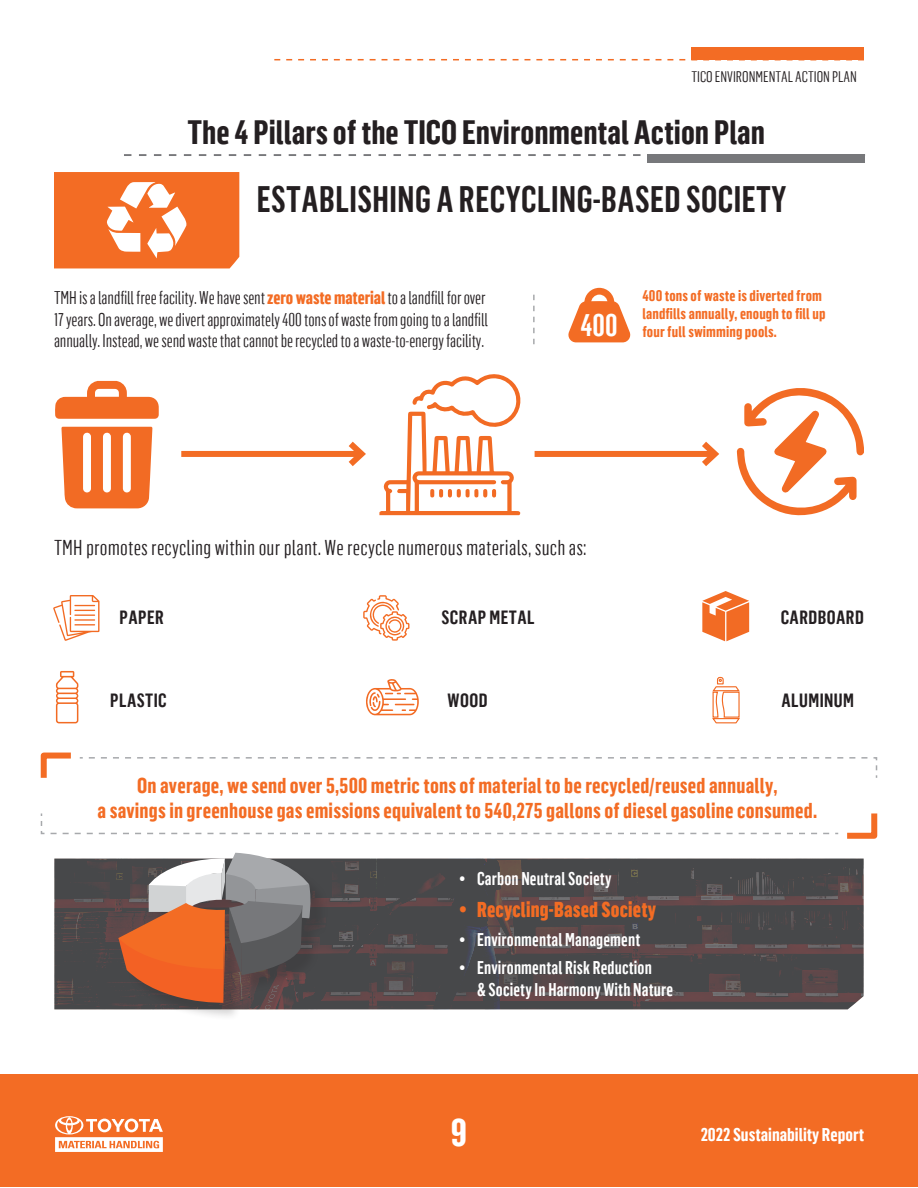
<style>
.page{position:relative;width:918px;height:1188px;background:#fff}
.page>*{position:absolute;margin:0;border:0;box-sizing:border-box;transform-origin:0 0}
.t1{font:700 37.65px "Flama Condensed";color:#fff}
.t2{font:600 36px "Flama Condensed";letter-spacing:.015em;color:#241f21;scale:.95 1}
.t3{font:700 33px "Flama Condensed";color:#241f21}
.t4{font:600 30.45px "Flama Condensed";color:#fff;scale:.95 1}
.t5{font:700 21px/25.2px "Flama Condensed";letter-spacing:.01em;color:#f36c24;text-align:center}
.t6{font:21px "Flama Condensed";letter-spacing:.01em;color:#241f21}
.t7{font:900 21px "Flama Condensed";letter-spacing:.01em;color:#f36c24;scale:.94 1}
.t8{font:600 18.75px "Flama Condensed";letter-spacing:.025em;color:#241f21}
.t9{font:18px/21.6px "Flama Condensed";letter-spacing:-.005em;color:#241f21;scale:.95 1}
.t10{font:600 18px/21.6px "Flama Condensed";letter-spacing:.01em;color:#fff;scale:.94 1}
.t11{font:700 18px "Flama Condensed";color:#fff}
.t12{font:700 15px/18px "Flama Condensed";letter-spacing:.01em;color:#f36c24}
.t13{font:15px "Flama Condensed";color:#241f21}
.s1{font-weight:800;color:#f36c24}
</style>
<div class="page">
<div style="left:0;top:1074px;width:918px;height:113px;background:#f36c24"></div>
<svg style="left:274px;top:59px;width:412px;height:1px"></svg>
<div style="left:691px;top:48px;width:173px;height:12px;background:#f36c24"></div>
<svg style="left:55px;top:1116px;width:108px;height:36px"></svg>
<svg style="left:54px;top:172px;width:185px;height:96px;background:#f48245"></svg>
<svg style="left:363px;top:595px;width:46px;height:46px"></svg>
<svg style="left:53px;top:595px;width:46px;height:46px"></svg>
<svg style="left:56px;top:671px;width:23px;height:52px"></svg>
<svg style="left:366px;top:679px;width:53px;height:36px"></svg>
<svg style="left:702px;top:591px;width:47px;height:133px"></svg>
<svg style="left:55px;top:381px;width:104px;height:38px"></svg>
<svg style="left:61px;top:427px;width:91px;height:81px"></svg>
<svg style="left:379px;top:374px;width:142px;height:141px"></svg>
<svg style="left:737px;top:388px;width:127px;height:128px"></svg>
<div style="left:181px;top:451px;width:181px;height:6px;background:#f36c24"></div>
<svg style="left:342px;top:441px;width:24px;height:26px"></svg>
<div style="left:535px;top:451px;width:180px;height:6px;background:#f36c24"></div>
<svg style="left:696px;top:441px;width:24px;height:25px"></svg>
<img style="left:54px;top:859px;width:810px;height:150px">
<div style="left:122px;top:856px;width:207px;height:165px;background:#231f20;opacity:.19"></div>
<svg style="left:118px;top:853px;width:194px;height:152px;background:#9d7564"></svg>
<svg style="left:40px;top:813px;width:838px;height:26px"></svg>
<svg style="left:40px;top:752px;width:838px;height:26px"></svg>
<svg style="left:568px;top:288px;width:63px;height:54px"></svg>
<svg style="left:533px;top:295px;width:2px;height:49px"></svg>
<svg style="left:124px;top:154px;width:524px;height:2px"></svg>
<div style="left:648px;top:154px;width:217px;height:8px;background:#77787b"></div>
<p class="t13" style="left:691px;top:67px;width:167px">TICO ENVIRONMENTAL ACTION PLAN</p>
<p class="t3" style="left:187px;top:112px;width:579px">The 4 Pillars of the TICO Environmental Action Plan</p>
<p class="t2" style="left:257px;top:176px;width:559px">ESTABLISHING A RECYCLING-BASED SOCIETY</p>
<p class="t9" style="left:54px;top:287px;width:458px">TMH is a landfill free facility. We have sent <span class="s1">zero waste material</span> to a landfill for over<br>17 years. On average, we divert approximately 400 tons of waste from going to a landfill annually. Instead, we send waste that cannot be recycled to a waste-to-energy facility.</p>
<p class="t4" style="left:581px;top:306px;width:40px">400</p>
<p class="t12" style="left:642px;top:287px;width:185px">400 tons of waste is diverted from landfills annually, enough to fill up</p>
<p class="t12" style="left:642px;top:323px;width:136px">four full swimming pools.</p>
<p class="t6" style="left:54px;top:535px;width:534px">TMH promotes recycling within our plant. We recycle numerous materials, such as:</p>
<p class="t8" style="left:119px;top:605px;width:46px">PAPER</p>
<p class="t8" style="left:442px;top:605px;width:95px">SCRAP METAL</p>
<p class="t8" style="left:781px;top:605px;width:85px">CARDBOARD</p>
<p class="t8" style="left:110px;top:689px;width:58px">PLASTIC</p>
<p class="t8" style="left:448px;top:689px;width:41px">WOOD</p>
<p class="t8" style="left:781px;top:689px;width:74px">ALUMINUM</p>
<p class="t5" style="left:98px;top:772px;width:721px">On average, we send over 5,500 metric tons of material to be recycled/reused annually,<br>a savings in greenhouse gas emissions equivalent to 540,275 gallons of diesel gasoline consumed.</p>
<p class="t10" style="left:459px;top:868px;width:164px">• Carbon Neutral Society</p>
<p class="t7" style="left:459px;top:896px;width:211px">• Recycling-Based Society</p>
<p class="t10" style="left:459px;top:928px;width:194px">• Environmental Management</p>
<p class="t10" style="left:477px;top:956px;width:210px;text-indent:-18px">• Environmental Risk Reduction<br>&amp; Society In Harmony With Nature</p>
<h1 class="t1" style="left:451px;top:1109px;width:18px">9</h1>
<p class="t11" style="left:701px;top:1123px;width:165px">2022 Sustainability Report</p>
</div>
